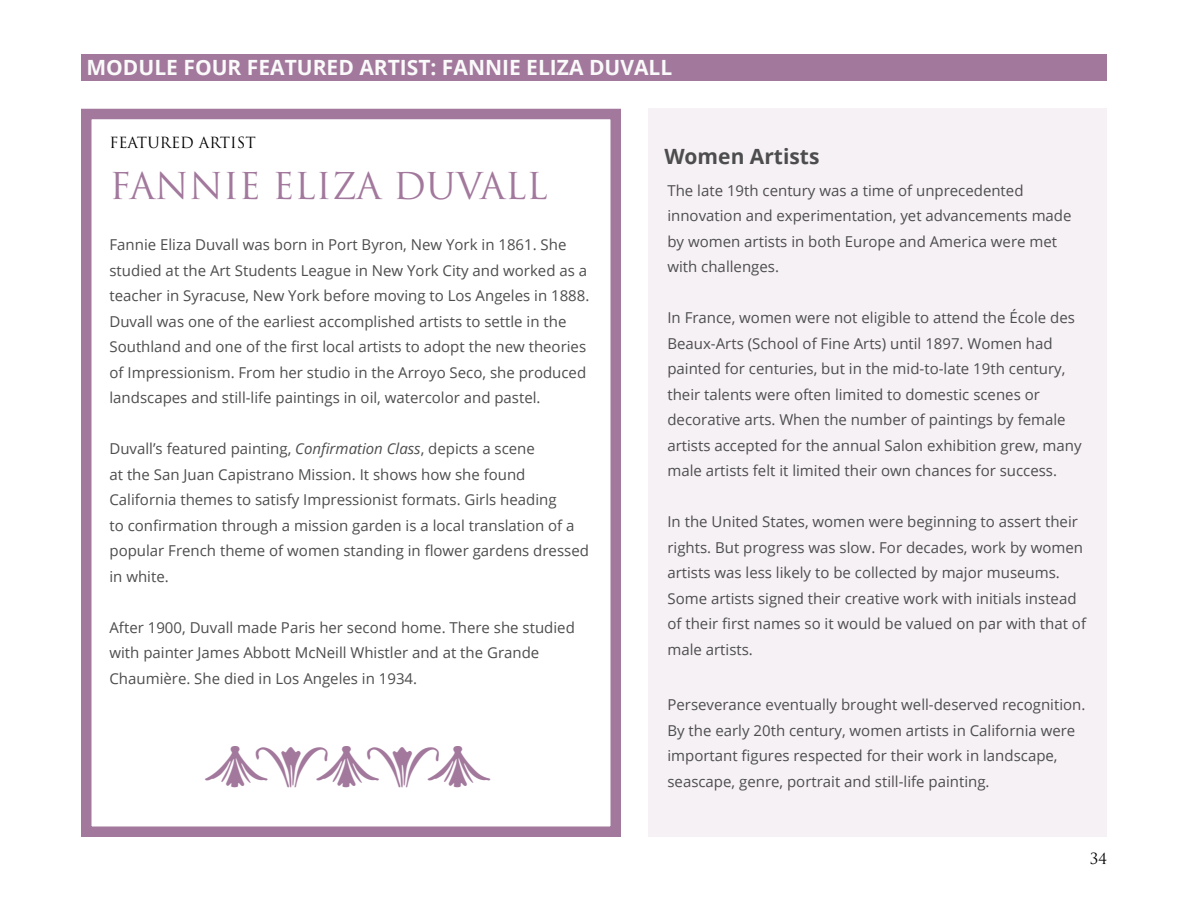
<style>
.page{position:relative;width:1188px;height:918px;background:#fff}
.page>*{position:absolute;margin:0;border:0;box-sizing:border-box;transform-origin:0 0}
.t1{font:36px "Trajan Pro";color:#a2789c}
.t2{font:700 21px "Open Sans";color:#fafafa}
.t3{font:700 21px "Open Sans";color:#4d4d4e}
.t4{font:15px/25.5px "Open Sans";color:#4d4d4e}
.t5{font:15px "Trajan Pro";color:#000}
.s1{font-style:italic}
</style>
<div class="page">
<div style="left:648px;top:109px;width:459px;height:728px;background:#f6f1f5"></div>
<div style="left:81px;top:109px;width:540px;height:728px;border:10px solid #a2789c"></div>
<div style="left:81px;top:54px;width:1026px;height:27px;background:#a2789c"></div>
<h2 class="t2" style="left:86px;top:52px;width:587px">MODULE FOUR FEATURED ARTIST: FANNIE ELIZA DUVALL</h2>
<p class="t5" style="left:110px;top:133px;width:148px">FEATURED ARTIST</p>
<h1 class="t1" style="left:110px;top:163px;width:440px">FANNIE ELIZA DUVALL</h1>
<p class="t4" style="left:110px;top:232px;width:481px">Fannie Eliza Duvall was born in Port Byron, New York in 1861. She studied at the Art Students League in New York City and worked as a teacher in Syracuse, New York before moving to Los Angeles in 1888.<br>Duvall was one of the earliest accomplished artists to settle in the Southland and one of the first local artists to adopt the new theories of Impressionism. From her studio in the Arroyo Seco, she produced landscapes and still-life paintings in oil, watercolor and pastel.</p>
<p class="t4" style="left:110px;top:436px;width:481px">Duvall’s featured painting, <span class="s1">Confirmation Class</span>, depicts a scene<br>at the San Juan Capistrano Mission. It shows how she found California themes to satisfy Impressionist formats. Girls heading<br>to confirmation through a mission garden is a local translation of a popular French theme of women standing in flower gardens dressed in white.</p>
<p class="t4" style="left:110px;top:614px;width:467px">After 1900, Duvall made Paris her second home. There she studied with painter James Abbott McNeill Whistler and at the Grande<br>Chaumière. She died in Los Angeles in 1934.</p>
<h2 class="t3" style="left:664px;top:141px;width:157px">Women Artists</h2>
<p class="t4" style="left:667px;top:177px;width:406px">The late 19th century was a time of unprecedented innovation and experimentation, yet advancements made by women artists in both Europe and America were met with challenges.</p>
<p class="t4" style="left:667px;top:305px;width:416px">In France, women were not eligible to attend the École des Beaux-Arts (School of Fine Arts) until 1897. Women had painted for centuries, but in the mid-to-late 19th century, their talents were often limited to domestic scenes or decorative arts. When the number of paintings by female artists accepted for the annual Salon exhibition grew, many male artists felt it limited their own chances for success.</p>
<p class="t4" style="left:667px;top:509px;width:420px">In the United States, women were beginning to assert their rights. But progress was slow. For decades, work by women artists was less likely to be collected by major museums.<br>Some artists signed their creative work with initials instead of their first names so it would be valued on par with that of male artists.</p>
<p class="t4" style="left:667px;top:692px;width:419px">Perseverance eventually brought well-deserved recognition.<br>By the early 20th century, women artists in California were important figures respected for their work in landscape, seascape, genre, portrait and still-life painting.</p>
<p class="t5" style="left:1090px;top:849px;width:19px">34</p>
</div>
